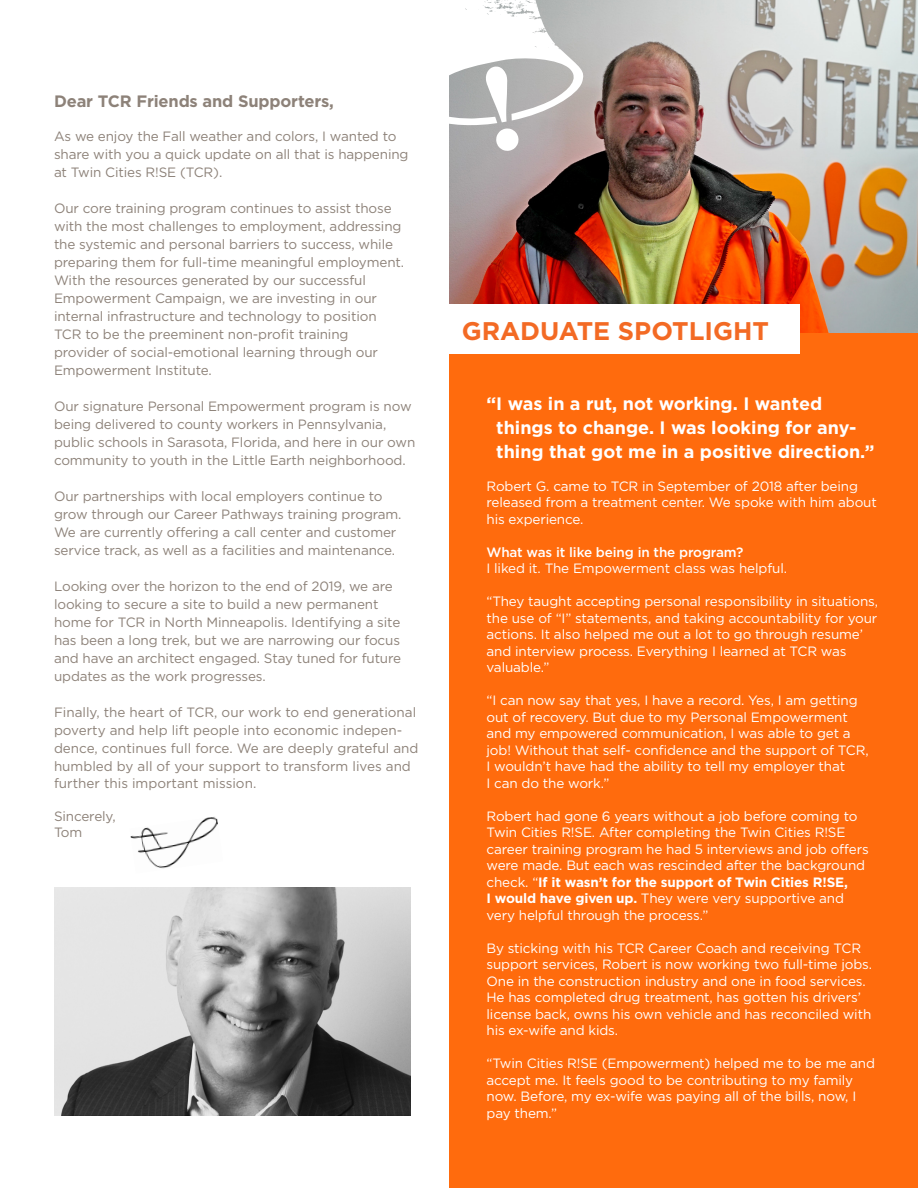
<style>
.page{position:relative;width:918px;height:1188px;background:#fff}
.page>*{position:absolute;margin:0;border:0;box-sizing:border-box;transform-origin:0 0}
.t1{font:700 25.5px "Gotham";color:#f36a24}
.t2{font:700 18px/24px "Gotham";color:#fff}
.t3{font:700 16.5px "Gotham";letter-spacing:-.01em;color:#8d8279}
.t4{font:13.5px/18px "Gotham";letter-spacing:-.01em;color:#8d8279}
.t5{font:13.5px/16.5px "Gotham";letter-spacing:-.01em;color:#fff}
.t6{font:500 13.5px "Gotham";letter-spacing:-.01em;color:#fff}
.s1{font-weight:700}
</style>
<div class="page">
<div style="left:449px;top:0;width:469px;height:1188px;background:#ff6b0d"></div>
<img style="left:449px;top:0;width:469px;height:333px">
<svg style="left:449px;top:0;width:137px;height:151px;background:#d0cece"></svg>
<img style="left:54px;top:888px;width:357px;height:228px">
<img style="left:130px;top:817px;width:88px;height:52px">
<div style="left:435px;top:305px;width:365px;height:49px;background:#fff"></div>
<p class="t3" style="left:54px;top:90px;width:281px">Dear TCR Friends and Supporters,</p>
<p class="t4" style="left:54px;top:127px;width:356px">As we enjoy the Fall weather and colors, I wanted to share with you a quick update on all that is happening at Twin Cities R!SE (TCR).</p>
<p class="t4" style="left:54px;top:199px;width:352px">Our core training program continues to assist those with the most challenges to employment, addressing the systemic and personal barriers to success, while preparing them for full-time meaningful employment.</p>
<p class="t4" style="left:54px;top:271px;width:326px">With the resources generated by our successful Empowerment Campaign, we are investing in our internal infrastructure and technology to position TCR to be the preeminent non-profit training provider of social-emotional learning through our Empowerment Institute.</p>
<p class="t4" style="left:54px;top:397px;width:363px">Our signature Personal Empowerment program is now being delivered to county workers in Pennsylvania, public schools in Sarasota, Florida, and here in our own community to youth in the Little Earth neighborhood.</p>
<p class="t4" style="left:54px;top:487px;width:349px">Our partnerships with local employers continue to grow through our Career Pathways training program.<br>We are currently offering a call center and customer service track, as well as a facilities and maintenance.</p>
<p class="t4" style="left:54px;top:577px;width:349px">Looking over the horizon to the end of 2019, we are looking to secure a site to build a new permanent home for TCR in North Minneapolis. Identifying a site has been a long trek, but we are narrowing our focus and have an architect engaged. Stay tuned for future updates as the work progresses.</p>
<p class="t4" style="left:54px;top:703px;width:366px">Finally, the heart of TCR, our work to end generational poverty and help lift people into economic indepen&shy;dence, continues full force. We are deeply grateful and humbled by all of your support to transform lives and</p>
<p class="t4" style="left:54px;top:774px;width:204px">further this important mission.</p>
<p class="t4" style="left:54px;top:807px;width:63px">Sincerely,</p>
<p class="t4" style="left:54px;top:823px;width:30px">Tom</p>
<p class="t1" style="left:462px;top:314px;width:309px">GRADUATE SPOTLIGHT</p>
<p class="t2" style="left:496px;top:391px;width:380px;text-indent:-10px">“I was in a rut, not working. I wanted things to change. I was looking for any&shy;thing that got me in a positive direction.”</p>
<p class="t5" style="left:487px;top:477px;width:392px">Robert G. came to TCR in September of 2018 after being released from a treatment center. We spoke with him about his experience.</p>
<p class="t6" style="left:487px;top:543px;width:258px">What was it like being in the program?</p>
<p class="t5" style="left:487px;top:560px;width:302px">I liked it. The Empowerment class was helpful.</p>
<p class="t5" style="left:487px;top:593px;width:393px">“They taught accepting personal responsibility in situations, the use of “I” statements, and taking accountability for your actions. It also helped me out a lot to go through resume’ and interview process. Everything I learned at TCR was valuable.”</p>
<p class="t5" style="left:487px;top:692px;width:384px">“I can now say that yes, I have a record. Yes, I am getting out of recovery. But due to my Personal Empowerment and my empowered communication, I was able to get a job! Without that self- confidence and the support of TCR, I wouldn’t have had the ability to tell my employer that<br>I can do the work.”</p>
<p class="t5" style="left:487px;top:807px;width:384px">Robert had gone 6 years without a job before coming to Twin Cities R!SE. After completing the Twin Cities R!SE career training program he had 5 interviews and job offers were made. But each was rescinded after the background check. “<span class="s1">If it wasn’t for the support of Twin Cities R!SE,<br>I would have given up.</span> They were very supportive and very helpful through the process.”</p>
<p class="t5" style="left:487px;top:939px;width:387px">By sticking with his TCR Career Coach and receiving TCR support services, Robert is now working two full-time jobs.<br>One in the construction industry and one in food services.<br>He has completed drug treatment, has gotten his drivers’ license back, owns his own vehicle and has reconciled with his ex-wife and kids.</p>
<p class="t5" style="left:487px;top:1055px;width:390px">“Twin Cities R!SE (Empowerment) helped me to be me and accept me. It feels good to be contributing to my family now. Before, my ex-wife was paying all of the bills, now, I pay them.”</p>
</div>
